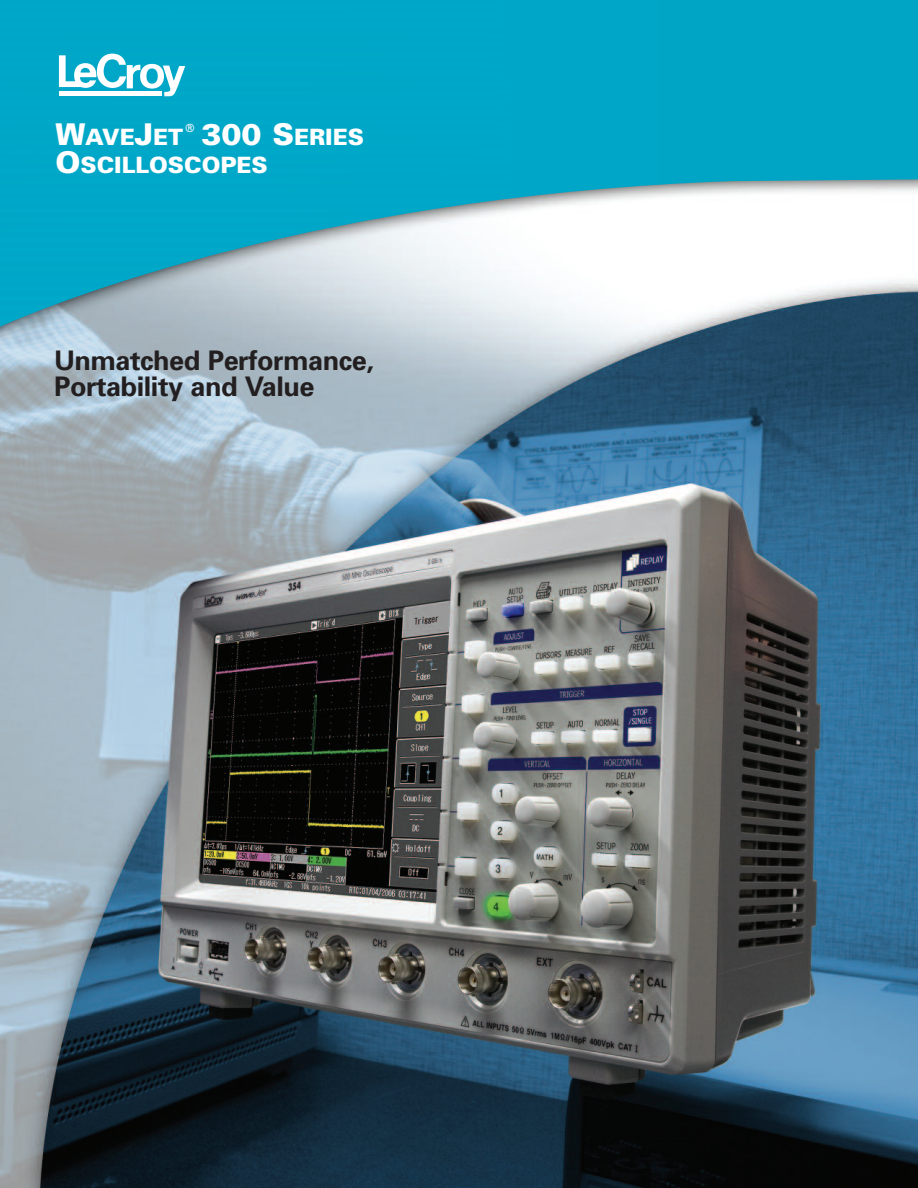
<style>
.page{position:relative;width:918px;height:1188px;background:#fff}
.page>*{position:absolute;margin:0;border:0;box-sizing:border-box;transform-origin:0 0}
.t1{font:700 27px/25.5px "Univers";letter-spacing:-.015em;color:#231f20}
.t2{font:900 22.5px/28.5px "Univers";color:#fff}
.t3{font:11.25px "Univers";color:#fff}
.s1{font-size:30px}
</style>
<div class="page">
<div style="left:0;top:0;width:918px;height:342px;background:#00a5c6"></div>
<img style="left:0;top:179px;width:918px;height:1009px">
<svg style="left:59px;top:54px;width:126px;height:42px"></svg>
<hr style="left:59px;top:92px;width:102px;height:4px;background:#fff">
<p class="t2" style="left:56px;top:124px;width:310px;text-indent:146px"><span class="s1">300 S</span>ERIES<br><span class="s1">O</span>SCILLOSCOPES</p>
<p class="t2" style="left:56px;top:124px;width:129px"><span class="s1">W</span>AVE<span class="s1">J</span>ET</p>
<p class="t3" style="left:185px;top:124px;width:11px">®</p>
<p class="t1" style="left:54px;top:351px;width:321px">Unmatched Performance,<br>Portability and Value</p>
</div>
